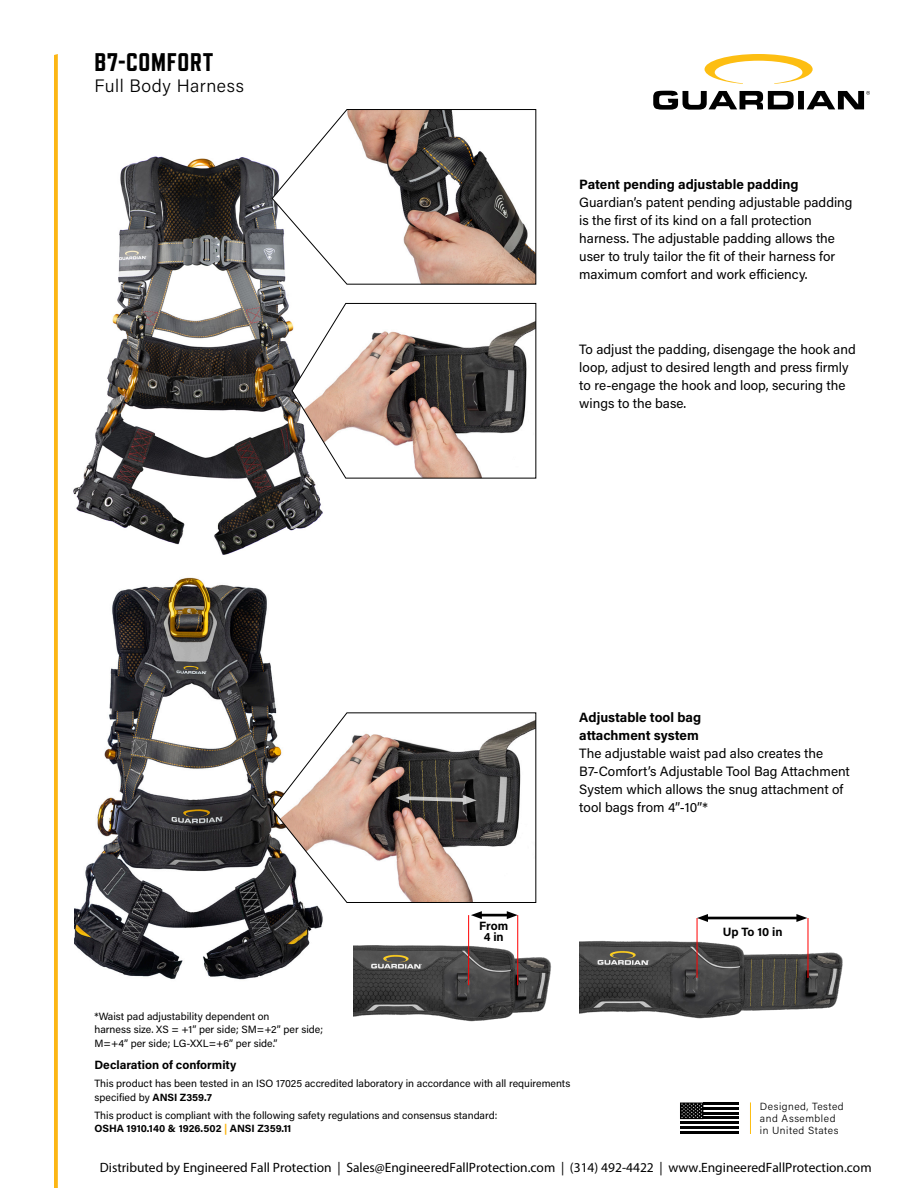
<style>
.page{position:relative;width:918px;height:1188px;background:#fff}
.page>*{position:absolute;margin:0;border:0;box-sizing:border-box;transform-origin:0 0}
.t1{font:800 25.5px "Refrigerator Deluxe";letter-spacing:.03em;color:#000}
.t2{font:300 18px "Acumin Pro";letter-spacing:.03em;color:#000}
.t3{font:13.5px/18px "Acumin Pro";color:#000}
.t4{font:13.5px "Myriad Pro";color:#000}
.t5{font:700 13.5px/18px "Acumin Pro";color:#000}
.t6{font:700 12px "Acumin Pro";color:#000}
.t7{font:10.5px/13.5px "Acumin Pro";color:#000}
.t8{font:300 10.35px/11.9px "Acumin Pro";letter-spacing:.05em;color:#000}
.s1{font-weight:700}
.s2{font-weight:700;color:#fcb615}
</style>
<div class="page">
<svg style="left:54px;top:54px;width:4px;height:1134px;background:#fcb91e"></svg>
<hr style="left:680px;top:1121px;width:59px;height:3px;background:#000">
<hr style="left:680px;top:1126px;width:59px;height:3px;background:#000">
<hr style="left:680px;top:1131px;width:59px;height:2px;background:#000">
<hr style="left:703px;top:1103px;width:36px;height:2px;background:#000">
<hr style="left:703px;top:1107px;width:36px;height:3px;background:#000">
<hr style="left:703px;top:1112px;width:36px;height:2px;background:#000">
<hr style="left:703px;top:1117px;width:36px;height:2px;background:#000">
<svg style="left:680px;top:1103px;width:23px;height:16px"></svg>
<hr style="left:750px;top:1102px;width:1px;height:32px;background:#fdbe12">
<svg style="left:705px;top:54px;width:108px;height:30px"></svg>
<svg style="left:653px;top:91px;width:217px;height:19px"></svg>
<img style="left:73px;top:156px;width:250px;height:399px">
<img style="left:74px;top:577px;width:249px;height:403px">
<svg style="left:291px;top:302px;width:246px;height:177px"></svg>
<img style="left:586px;top:933px;width:257px;height:86px">
<hr style="left:697px;top:918px;width:1px;height:60px;background:#f00">
<hr style="left:807px;top:918px;width:1px;height:60px;background:#f00">
<hr style="left:705px;top:917px;width:94px;height:2px;background:#000">
<svg style="left:697px;top:914px;width:11px;height:8px"></svg>
<svg style="left:796px;top:914px;width:11px;height:8px"></svg>
<img style="left:353px;top:938px;width:233px;height:84px">
<hr style="left:468px;top:915px;width:1px;height:70px;background:#f00">
<hr style="left:517px;top:915px;width:1px;height:70px;background:#f00">
<hr style="left:479px;top:914px;width:30px;height:2px;background:#000">
<svg style="left:471px;top:911px;width:11px;height:8px"></svg>
<svg style="left:507px;top:911px;width:11px;height:8px"></svg>
<svg style="left:271px;top:109px;width:266px;height:176px"></svg>
<svg style="left:271px;top:712px;width:266px;height:191px"></svg>
<svg style="left:396px;top:793px;width:81px;height:12px"></svg>
<p class="t1" style="left:94px;top:48px;width:120px">B7-COMFORT</p>
<p class="t2" style="left:94px;top:73px;width:151px">Full Body Harness</p>
<p class="t5" style="left:579px;top:175px;width:221px">Patent pending adjustable padding</p>
<p class="t3" style="left:579px;top:193px;width:275px">Guardian’s patent pending adjustable padding is the first of its kind on a fall protection harness. The adjustable padding allows the user to truly tailor the fit of their harness for maximum comfort and work efficiency.</p>
<p class="t3" style="left:579px;top:340px;width:278px">To adjust the padding, disengage the hook and loop, adjust to desired length and press firmly to re-engage the hook and loop, securing the wings to the base.</p>
<p class="t5" style="left:579px;top:708px;width:123px">Adjustable tool bag attachment system</p>
<p class="t3" style="left:579px;top:744px;width:272px">The adjustable waist pad also creates the B7-Comfort’s Adjustable Tool Bag Attachment System which allows the snug attachment of tool bags from 4”-10”*</p>
<p class="t7" style="left:94px;top:1009px;width:230px">*Waist pad adjustability dependent on<br>harness size. XS = +1” per side; SM=+2” per side;<br>M=+4” per side; LG-XXL=+6” per side.”</p>
<p class="t6" style="left:94px;top:1056px;width:143px">Declaration of conformity</p>
<p class="t6" style="left:479px;top:917px;width:31px">From</p>
<p class="t6" style="left:484px;top:928px;width:22px">4 in</p>
<p class="t7" style="left:94px;top:1077px;width:477px">This product has been tested in an ISO 17025 accredited laboratory in accordance with all requirements specified by <span class="s1">ANSI Z359.7</span></p>
<p class="t7" style="left:94px;top:1108px;width:405px">This product is compliant with the following safety regulations and consensus standard:<br><span class="s1">OSHA 1910.140 &amp; 1926.502</span> <span class="s2">|</span> <span class="s1">ANSI Z359.11</span></p>
<p class="t6" style="left:723px;top:923px;width:61px">Up To 10 in</p>
<p class="t8" style="left:760px;top:1100px;width:85px">Designed, Tested and Assembled in United States</p>
<p class="t4" style="left:100px;top:1159px;width:773px">Distributed by Engineered Fall Protection | Sales@EngineeredFallProtection.com | (314) 492-4422 | www.EngineeredFallProtection.com</p>
</div>
